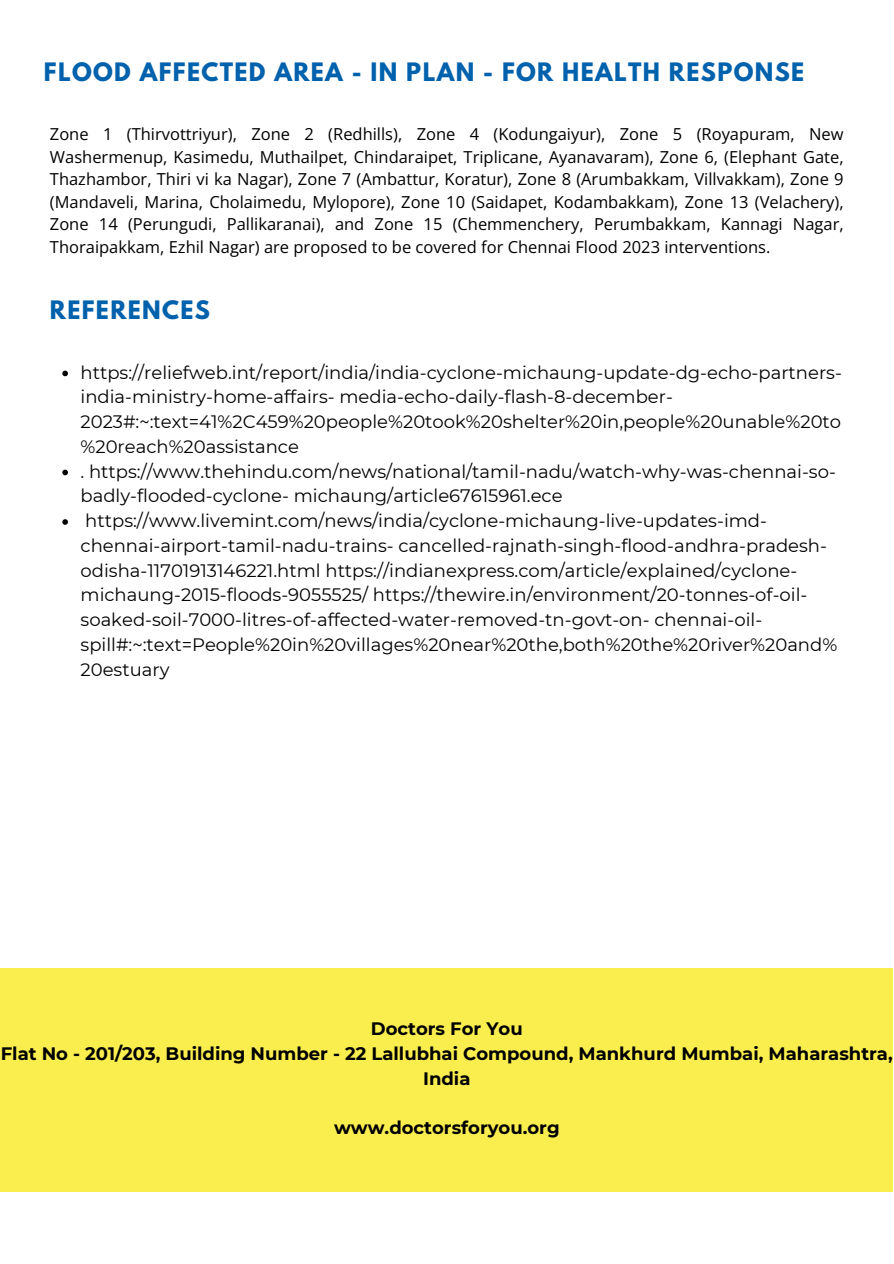
<style>
.page{position:relative;width:894px;height:1264px;background:#fff}
.page>*{position:absolute;margin:0;border:0;box-sizing:border-box;transform-origin:0 0}
.t1{font:700 22.5px "League Spartan";letter-spacing:.06em;color:#0061ac}
.t2{font:18px/24.8px "Montserrat";color:#000}
.t3{font:700 18px/24.8px "Montserrat";color:#000;text-align:center}
.t4{font:16.5px/22.5px "Open Sans";color:#000;text-align:justify}
</style>
<div class="page">
<svg style="left:62px;top:370px;width:6px;height:6px"></svg>
<svg style="left:62px;top:469px;width:6px;height:6px"></svg>
<svg style="left:62px;top:519px;width:6px;height:6px"></svg>
<div style="left:0;top:968px;width:893px;height:224px;background:#faee4f"></div>
<p class="t1" style="left:44px;top:61px;width:761px">FLOOD AFFECTED AREA - IN PLAN - FOR HEALTH RESPONSE</p>
<h1 class="t4" style="left:50px;top:123px;width:795px">Zone 1 (Thirvottriyur), Zone 2 (Redhills), Zone 4 (Kodungaiyur), Zone 5 (Royapuram, New Washermenup, Kasimedu, Muthailpet, Chindaraipet, Triplicane, Ayanavaram), Zone 6, (Elephant Gate, Thazhambor, Thiri vi ka Nagar), Zone 7 (Ambattur, Koratur), Zone 8 (Arumbakkam, Villvakkam), Zone 9 (Mandaveli, Marina, Cholaimedu, Mylopore), Zone 10 (Saidapet, Kodambakkam), Zone 13 (Velachery), Zone 14 (Perungudi, Pallikaranai), and Zone 15 (Chemmenchery, Perumbakkam, Kannagi Nagar, Thoraipakkam, Ezhil Nagar) are proposed to be covered for Chennai Flood 2023 interventions.</h1>
<h1 class="t1" style="left:50px;top:299px;width:161px">REFERENCES</h1>
<p class="t2" style="left:80px;top:359px;width:762px">https://reliefweb.int/report/india/india-cyclone-michaung-update-dg-echo-partners&shy;india-ministry-home-affairs- media-echo-daily-flash-8-december-2023#:~:text=41%2C459%20people%20took%20shelter%20in,people%20unable%20to %20reach%20assistance</p>
<p class="t2" style="left:80px;top:458px;width:756px">. https://www.thehindu.com/news/national/tamil-nadu/watch-why-was-chennai-so&shy;badly-flooded-cyclone- michaung/article67615961.ece</p>
<p class="t2" style="left:80px;top:508px;width:758px">https://www.livemint.com/news/india/cyclone-michaung-live-updates-imd&shy;chennai-airport-tamil-nadu-trains- cancelled-rajnath-singh-flood-andhra-pradesh&shy;odisha-11701913146221.html https://indianexpress.com/article/explained/cyclone&shy;michaung-2015-floods-9055525/ https://thewire.in/environment/20-tonnes-of-oil&shy;soaked-soil-7000-litres-of-affected-water-removed-tn-govt-on- chennai-oil&shy;spill#:~:text=People%20in%20villages%20near%20the,both%20the%20river%20and% 20estuary</p>
<h2 class="t3" style="left:1px;top:1016px;width:893px">Doctors For You<br>Flat No - 201/203, Building Number - 22 Lallubhai Compound, Mankhurd Mumbai, Maharashtra,<br>India</h2>
<h2 class="t3" style="left:334px;top:1115px;width:227px">www.doctorsforyou.org</h2>
</div>
